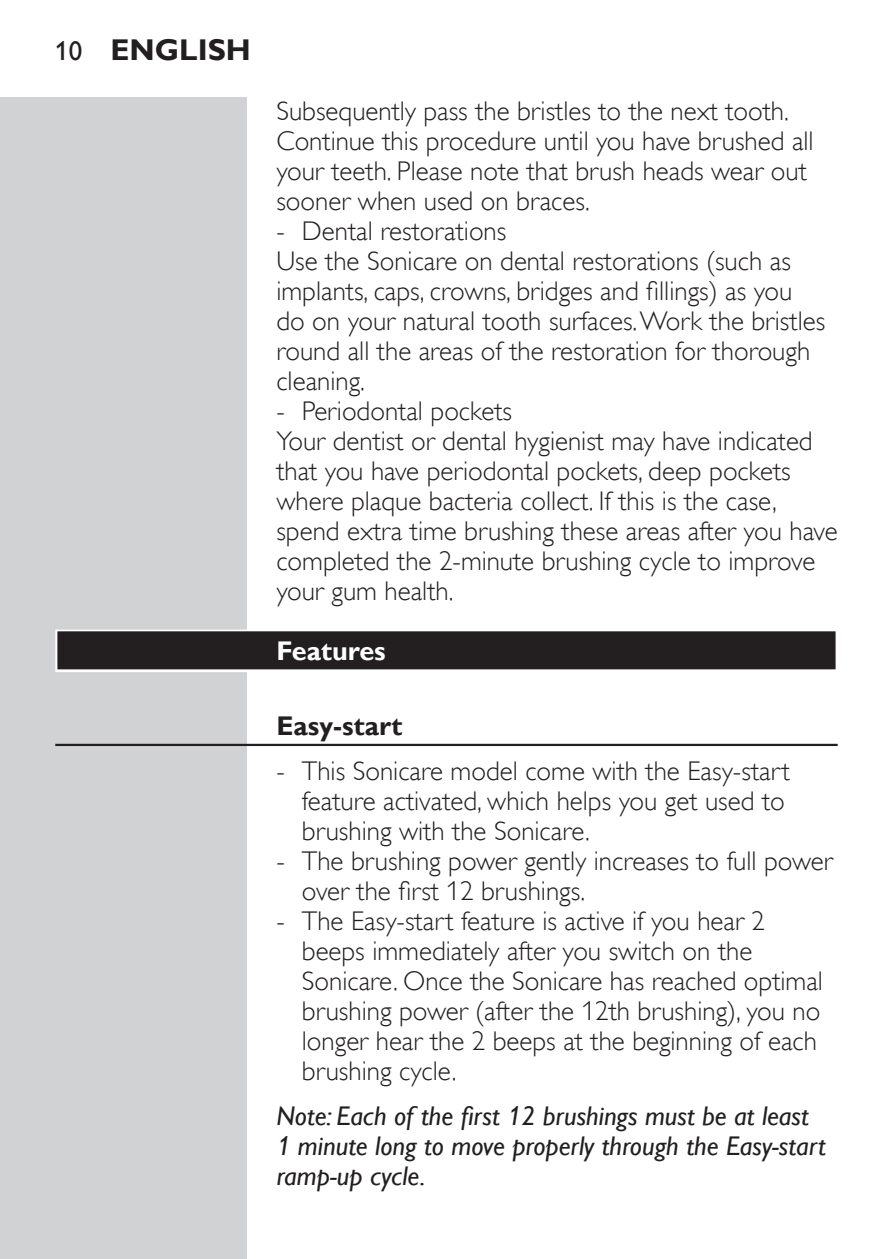
<style>
.page{position:relative;width:893px;height:1259px;background:#fff}
.page>*{position:absolute;margin:0;border:0;box-sizing:border-box;transform-origin:0 0}
.t1{font:700 30px "Gill Sans Alt One WGL";color:#231f20}
.t2{font:27px/30px "Gill Sans Alt One WGL Light";color:#231f20}
.t3{font:italic 27px/30px "Gill Sans Alt One WGL";color:#231f20}
.t4{font:700 27px "Gill Sans Alt One WGL";color:#231f20}
.t5{font:700 27px "Gill Sans Alt One WGL";color:#fff}
.s1{font-weight:400;font-size:27px}
</style>
<div class="page">
<hr style="left:892px;top:98px;width:1px;height:1161px;background:#d1d2d4">
<div style="left:0;top:98px;width:247px;height:1161px;background:#d1d2d4"></div>
<div style="left:55px;top:629px;width:783px;height:43px;background:linear-gradient(to right,#adacac,#adacac)"></div>
<div style="left:57px;top:631px;width:779px;height:38px;background:#231f20"></div>
<hr style="left:55px;top:744px;width:783px;height:2px;background:#231f20">
<p class="t1" style="left:55px;top:29px;width:197px"><span class="s1">10</span> English</p>
<p class="t2" style="left:276px;top:96px;width:539px">Subsequently pass the bristles to the next tooth.<br>Continue this procedure until you have brushed all your teeth. Please note that brush heads wear out sooner when used on braces.</p>
<p class="t2" style="left:276px;top:216px;width:550px">- Dental restorations<br>Use the Sonicare on dental restorations (such as implants, caps, crowns, bridges and fillings) as you do on your natural tooth surfaces. Work the bristles round all the areas of the restoration for thorough cleaning.</p>
<p class="t2" style="left:276px;top:396px;width:563px">- Periodontal pockets<br>Your dentist or dental hygienist may have indicated that you have periodontal pockets, deep pockets where plaque bacteria collect. If this is the case, spend extra time brushing these areas after you have completed the 2-minute brushing cycle to improve your gum health.</p>
<p class="t5" style="left:276px;top:632px;width:111px">Features</p>
<p class="t4" style="left:276px;top:707px;width:128px">Easy-start</p>
<p class="t2" style="left:302px;top:756px;width:489px;text-indent:-26px">- This Sonicare model come with the Easy-start feature activated, which helps you get used to brushing with the Sonicare.</p>
<p class="t2" style="left:302px;top:846px;width:532px;text-indent:-26px">- The brushing power gently increases to full power over the first 12 brushings.</p>
<p class="t2" style="left:302px;top:906px;width:523px;text-indent:-26px">- The Easy-start feature is active if you hear 2 beeps immediately after you switch on the Sonicare. Once the Sonicare has reached optimal brushing power (after the 12th brushing), you no longer hear the 2 beeps at the beginning of each brushing cycle.</p>
<p class="t3" style="left:276px;top:1100px;width:551px">Note: Each of the first 12 brushings must be at least<br>1 minute long to move properly through the Easy-start ramp-up cycle.</p>
</div>
